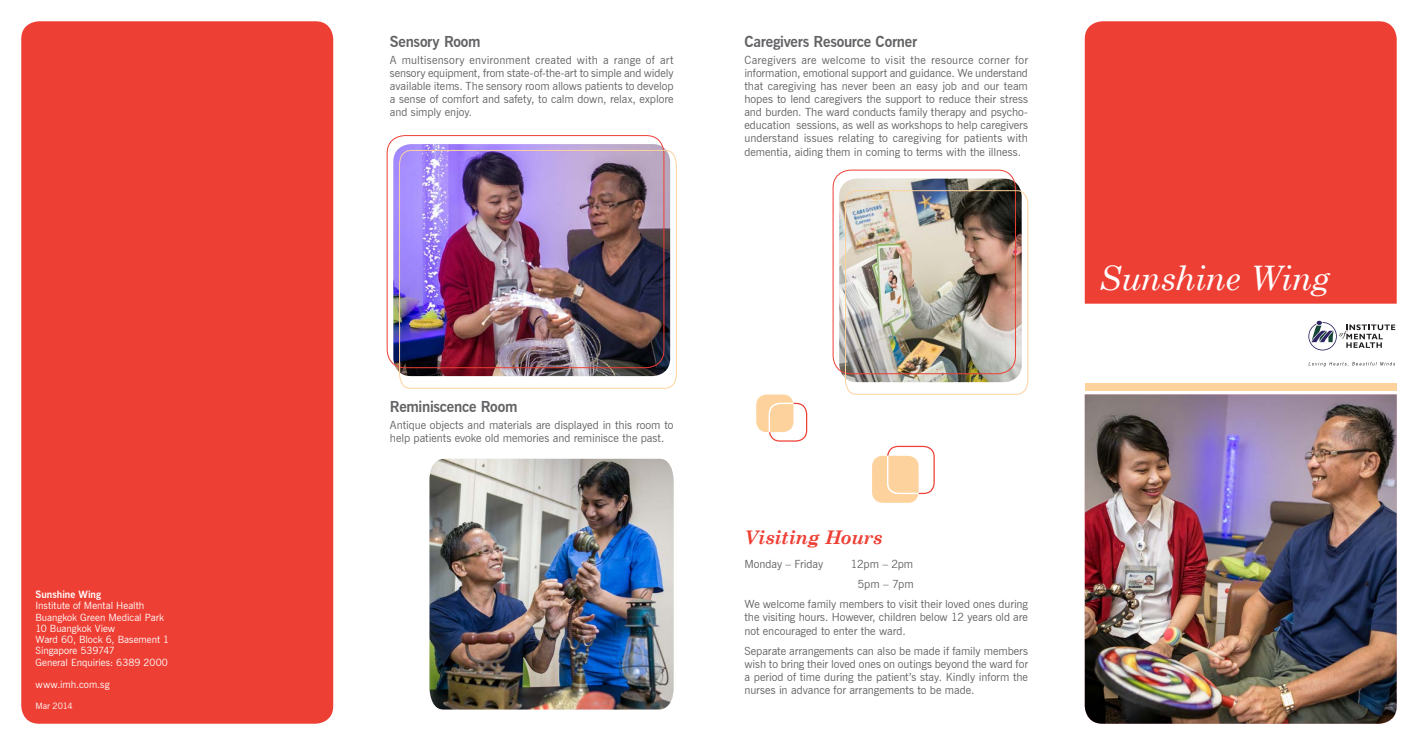
<style>
.page{position:relative;width:1418px;height:745px;background:#fff}
.page>*{position:absolute;margin:0;border:0;box-sizing:border-box;transform-origin:0 0}
.t1{font:italic 33.75px "Century Schoolbook";letter-spacing:-.02em;color:#fff}
.t2{font:italic 700 18.75px "Century Schoolbook";letter-spacing:-.015em;color:#ee3f34}
.t3{font:700 15px "News Gothic";letter-spacing:-.02em;color:#636366}
.t4{font:11.25px/13.1px "News Gothic";letter-spacing:-.005em;color:#636366;text-align:justify}
.t5{font:10px/11.2px "News Gothic";color:#fff}
.t6{font:700 10px "News Gothic";letter-spacing:.005em;color:#fff}
.t7{font:8.75px "News Gothic";letter-spacing:-.005em;color:#fff}
</style>
<div class="page">
<div style="left:1084px;top:383px;width:312px;height:7px;background:#fdd29d"></div>
<div style="left:1084px;top:21px;width:312px;height:282px;background:#ee3f34"></div>
<div style="left:21px;top:21px;width:312px;height:702px;background:#ee3f34;border-radius:18px"></div>
<svg style="left:1308px;top:320px;width:87px;height:30px"></svg>
<svg style="left:1308px;top:362px;width:86px;height:4px"></svg>
<img style="left:1084px;top:394px;width:312px;height:329px">
<img style="left:839px;top:178px;width:182px;height:200px">
<img style="left:845px;top:190px;width:183px;height:204px">
<img style="left:429px;top:458px;width:244px;height:251px">
<img style="left:393px;top:144px;width:273px;height:228px">
<img style="left:399px;top:150px;width:277px;height:238px">
<div style="left:872px;top:455px;width:46px;height:47px;background:#fdd29d;border-radius:11px"></div>
<svg style="left:887px;top:445px;width:47px;height:48px"></svg>
<div style="left:756px;top:394px;width:37px;height:38px;background:#fdd29d;border-radius:11px"></div>
<svg style="left:768px;top:402px;width:39px;height:39px"></svg>
<p class="t6" style="left:35px;top:588px;width:67px">Sunshine Wing</p>
<p class="t5" style="left:35px;top:599px;width:135px">Institute of Mental Health<br>Buangkok Green Medical Park<br>10 Buangkok View<br>Ward 60, Block 6, Basement 1<br>Singapore 539747<br>General Enquiries: 6389 2000</p>
<p class="t5" style="left:35px;top:678px;width:76px">www.imh.com.sg</p>
<p class="t7" style="left:35px;top:700px;width:39px">Mar 2014</p>
<h3 class="t3" style="left:390px;top:32px;width:92px">Sensory Room</h3>
<p class="t4" style="left:390px;top:53px;width:285px">A multisensory environment created with a range of art sensory equipment, from state-of-the-art to simple and widely available items. The sensory room allows patients to develop a sense of comfort and safety, to calm down, relax, explore and simply enjoy.</p>
<h3 class="t3" style="left:744px;top:32px;width:174px">Caregivers Resource Corner</h3>
<p class="t4" style="left:744px;top:53px;width:285px">Caregivers are welcome to visit the resource corner for information, emotional support and guidance. We understand that caregiving has never been an easy job and our team hopes to lend caregivers the support to reduce their stress and burden. The ward conducts family therapy and psycho&shy;education sessions, as well as workshops to help caregivers understand issues relating to caregiving for patients with dementia, aiding them in coming to terms with the illness.</p>
<h3 class="t3" style="left:390px;top:397px;width:129px">Reminiscence Room</h3>
<p class="t4" style="left:390px;top:418px;width:285px">Antique objects and materials are displayed in this room to help patients evoke old memories and reminisce the past.</p>
<h2 class="t2" style="left:744px;top:522px;width:139px">Visiting Hours</h2>
<p class="t4" style="left:744px;top:556px;width:80px">Monday – Friday</p>
<p class="t4" style="left:850px;top:556px;width:64px">12pm – 2pm</p>
<p class="t4" style="left:857px;top:577px;width:58px">5pm – 7pm</p>
<p class="t4" style="left:744px;top:597px;width:285px">We welcome family members to visit their loved ones during</p>
<p class="t4" style="left:744px;top:610px;width:285px">the visiting hours. However, children below 12 years old are not encouraged to enter the ward.</p>
<p class="t4" style="left:744px;top:643px;width:285px">Separate arrangements can also be made if family members wish to bring their loved ones on outings beyond the ward for a period of time during the patient’s stay. Kindly inform the nurses in advance for arrangements to be made.</p>
<h1 class="t1" style="left:1098px;top:252px;width:232px">Sunshine Wing</h1>
</div>
